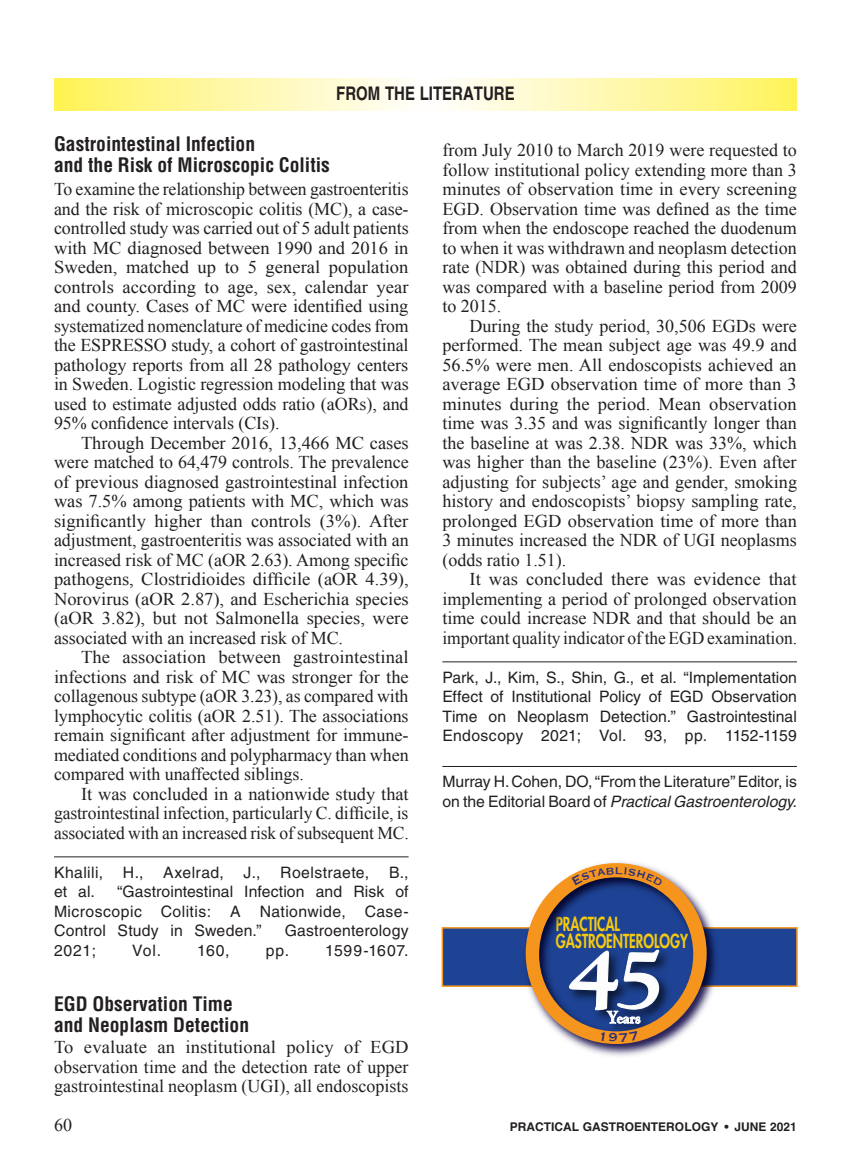
<style>
.page{position:relative;width:851px;height:1161px;background:#fff}
.page>*{position:absolute;margin:0;border:0;box-sizing:border-box;transform-origin:0 0}
.A_Subhead_first_line{font:700 condensed 19.5px/21px "Helvetica";color:#231f20}
.t1{font:800 18.75px/17px "Futura";color:#f6ca0f;scale:.72 1}
.t2{font:700 18.75px "Helvetica";color:#231f20;scale:.8 1}
.A_Body_Copy{font:18px/19.5px "Times New Roman";letter-spacing:-.005em;color:#231f20;text-align:justify}
.A_Body_Copy-1st_P{font:18px/19.5px "Times New Roman";color:#231f20;text-align:justify}
.t3{font:700 17.1px "Goudy";color:#fdfdfd}
.Author_Affiliations{font:15.75px/19.5px "Helvetica";letter-spacing:.02em;color:#231f20;text-align:justify}
.A_Author_Affiliation{font:15.75px/19.5px "Helvetica";color:#231f20}
.Author_Affiliations-2{font:15.75px "Helvetica";letter-spacing:.05em;color:#231f20}
.t4{font:700 14.55px "Goudy";color:#fdfdfd}
.t5{font:700 12px "Helvetica";color:#231f20}
.s1{font-style:italic}
</style>
<div class="page">
<svg style="left:54px;top:79px;width:742px;height:31px;background:#fff8ac"></svg>
<hr style="left:442px;top:662px;width:354px;height:1px;background:#231f20">
<div style="left:441px;top:927px;width:356px;height:60px;background:#1e4394;border:2px solid #f7961d"></div>
<hr style="left:54px;top:857px;width:354px;height:1px;background:#231f20">
<hr style="left:442px;top:766px;width:354px;height:1px;background:#231f20">
<img style="left:520px;top:862px;width:199px;height:194px">
<svg style="left:525px;top:863px;width:181px;height:181px"></svg>
<p class="t2" style="left:336px;top:82px;width:224px">FROM THE LITERATURE</p>
<p class="A_Subhead_first_line" style="left:54px;top:133px;width:277px">Gastrointestinal Infection<br>and the Risk of Microscopic Colitis</p>
<p class="A_Body_Copy-1st_P" style="left:54px;top:179px;width:356px">To examine the relationship between gastroenteritis and the risk of microscopic colitis (MC), a case&shy;controlled study was carried out of 5 adult patients with MC diagnosed between 1990 and 2016 in Sweden, matched up to 5 general population controls according to age, sex, calendar year and county. Cases of MC were identified using systematized nomenclature of medicine codes from the ESPRESSO study, a cohort of gastrointestinal pathology reports from all 28 pathology centers in Sweden. Logistic regression modeling that was used to estimate adjusted odds ratio (aORs), and 95% confidence intervals (CIs).</p>
<p class="A_Body_Copy" style="left:54px;top:432px;width:356px;text-indent:27px">Through December 2016, 13,466 MC cases were matched to 64,479 controls. The prevalence of previous diagnosed gastrointestinal infection was 7.5% among patients with MC, which was significantly higher than controls (3%). After adjustment, gastroenteritis was associated with an increased risk of MC (aOR 2.63). Among specific pathogens, Clostridioides difficile (aOR 4.39), Norovirus (aOR 2.87), and Escherichia species (aOR 3.82), but not Salmonella species, were associated with an increased risk of MC.</p>
<p class="A_Body_Copy" style="left:54px;top:647px;width:356px;text-indent:27px">The association between gastrointestinal infections and risk of MC was stronger for the collagenous subtype (aOR 3.23), as compared with lymphocytic colitis (aOR 2.51). The associations remain significant after adjustment for immune&shy;mediated conditions and polypharmacy than when compared with unaffected siblings.</p>
<p class="A_Body_Copy" style="left:54px;top:783px;width:356px;text-indent:27px">It was concluded in a nationwide study that gastrointestinal infection, particularly C. difficile, is associated with an increased risk of subsequent MC.</p>
<p class="Author_Affiliations" style="left:54px;top:862px;width:51px">Khalili,</p>
<p class="Author_Affiliations" style="left:123px;top:862px;width:22px">H.,</p>
<p class="Author_Affiliations" style="left:163px;top:862px;width:62px">Axelrad,</p>
<p class="Author_Affiliations" style="left:244px;top:862px;width:18px">J.,</p>
<p class="Author_Affiliations" style="left:280px;top:862px;width:90px">Roelstraete,</p>
<p class="Author_Affiliations" style="left:389px;top:862px;width:21px">B.,</p>
<p class="Author_Affiliations" style="left:54px;top:882px;width:42px">et al.</p>
<p class="Author_Affiliations" style="left:54px;top:882px;width:356px;text-indent:63px">“Gastrointestinal Infection and Risk of Microscopic Colitis: A Nationwide, Case-Control Study in Sweden.”</p>
<p class="Author_Affiliations" style="left:285px;top:921px;width:125px">Gastroenterology</p>
<p class="Author_Affiliations" style="left:54px;top:940px;width:44px">2021;</p>
<p class="Author_Affiliations" style="left:132px;top:940px;width:30px">Vol.</p>
<p class="Author_Affiliations" style="left:197px;top:940px;width:34px">160,</p>
<p class="Author_Affiliations-2" style="left:266px;top:941px;width:144px">pp. 1599-1607.</p>
<p class="A_Subhead_first_line" style="left:54px;top:993px;width:196px">EGD Observation Time and Neoplasm Detection</p>
<p class="A_Body_Copy-1st_P" style="left:54px;top:1037px;width:356px">To evaluate an institutional policy of EGD observation time and the detection rate of upper gastrointestinal neoplasm (UGI), all endoscopists</p>
<p class="A_Body_Copy-1st_P" style="left:442px;top:140px;width:356px">from July 2010 to March 2019 were requested to follow institutional policy extending more than 3 minutes of observation time in every screening EGD. Observation time was defined as the time from when the endoscope reached the duodenum to when it was withdrawn and neoplasm detection rate (NDR) was obtained during this period and was compared with a baseline period from 2009 to 2015.</p>
<p class="A_Body_Copy" style="left:442px;top:315px;width:356px;text-indent:27px">During the study period, 30,506 EGDs were performed. The mean subject age was 49.9 and 56.5% were men. All endoscopists achieved an average EGD observation time of more than 3 minutes during the period. Mean observation time was 3.35 and was significantly longer than the baseline at was 2.38. NDR was 33%, which was higher than the baseline (23%). Even after adjusting for subjects’ age and gender, smoking history and endoscopists’ biopsy sampling rate, prolonged EGD observation time of more than 3 minutes increased the NDR of UGI neoplasms (odds ratio 1.51).</p>
<p class="A_Body_Copy" style="left:442px;top:569px;width:356px;text-indent:27px">It was concluded there was evidence that implementing a period of prolonged observation time could increase NDR and that should be an important quality indicator of the EGD examination.</p>
<p class="Author_Affiliations" style="left:442px;top:667px;width:356px">Park, J., Kim, S., Shin, G., et al. “Implementation Effect of Institutional Policy of EGD Observation Time on Neoplasm Detection.” Gastrointestinal Endoscopy 2021; Vol. 93, pp. 1152-1159</p>
<p class="A_Author_Affiliation" style="left:442px;top:772px;width:356px">Murray H. Cohen, DO, “From the Literature” Editor, is on the Editorial Board of <span class="s1">Practical Gastroenterology.</span></p>
<p class="t1" style="left:555px;top:915px;width:185px">PRACTICAL<br>GASTROENTEROLOGY</p>
<p class="t3" style="left:606px;top:1007px;width:13px">Y</p>
<p class="t4" style="left:616px;top:1009px;width:26px">ears</p>
<p class="A_Body_Copy-1st_P" style="left:54px;top:1115px;width:19px">60</p>
<p class="t5" style="left:510px;top:1119px;width:288px">PRACTICAL GASTROENTEROLOGY • JUNE 2021</p>
</div>
